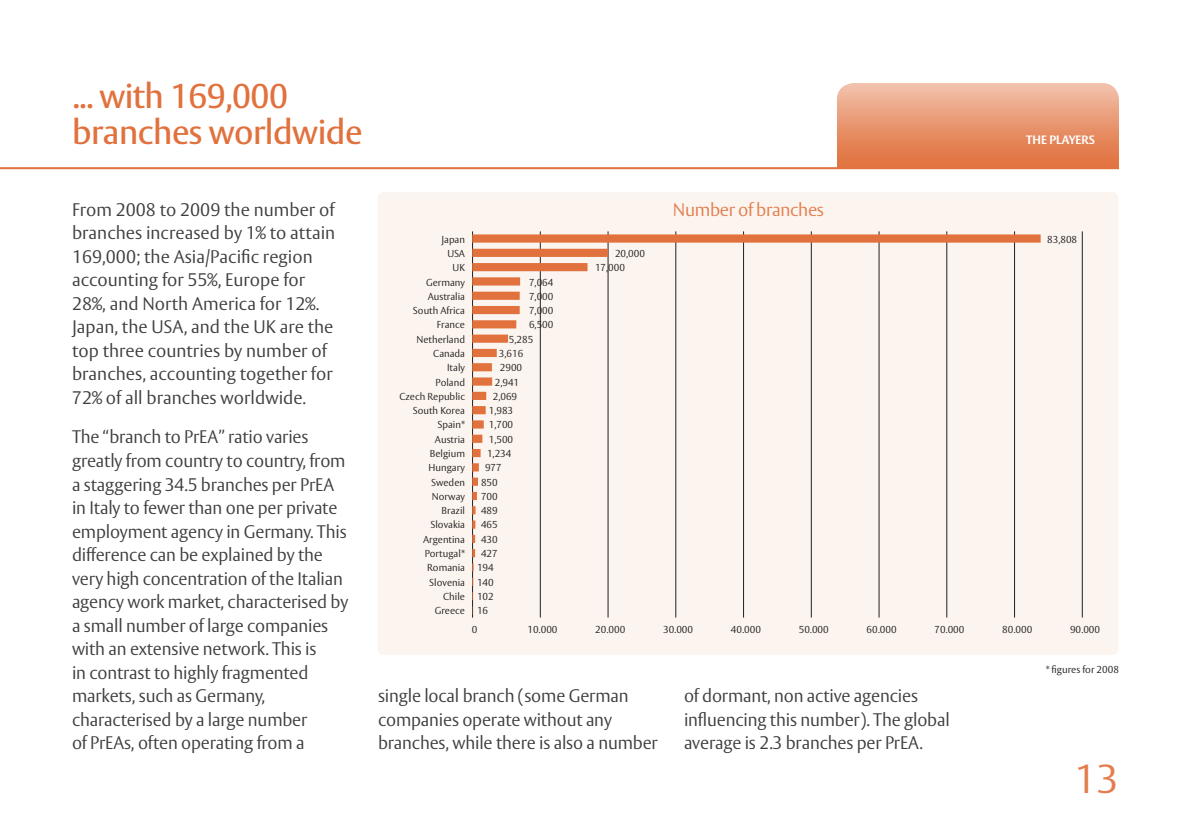
<style>
.page{position:relative;width:1191px;height:840px;background:#fff}
.page>*{position:absolute;margin:0;border:0;box-sizing:border-box;transform-origin:0 0}
.t1{font:300 40px "Vesta";color:#e47d4d}
.t2{font:500 34px/36px "Vesta";letter-spacing:-.015em;color:#e1713d}
.t3{font:300 18px/23.6px "Vesta";letter-spacing:-.01em;color:#3e3e3f}
.t4{font:300 18px "Vesta";letter-spacing:-.02em;color:#e47d4d}
.t5{font:700 12px "Vesta";letter-spacing:.085em;color:#fff}
.t6{font:300 10px/14.2px "Vesta";color:#231f20;text-align:right}
</style>
<div class="page">
<hr style="left:0;top:167px;width:1119px;height:2px;background:#e1713d">
<img style="left:837px;top:83px;width:282px;height:84px">
<div style="left:377px;top:192px;width:741px;height:462px;background:#fcf5ef;border-radius:6px"></div>
<hr style="left:1082px;top:231px;width:1px;height:386px;background:#231f20">
<hr style="left:1014px;top:231px;width:1px;height:386px;background:#231f20">
<hr style="left:946px;top:231px;width:1px;height:386px;background:#231f20">
<hr style="left:878px;top:231px;width:1px;height:386px;background:#231f20">
<hr style="left:811px;top:231px;width:1px;height:386px;background:#231f20">
<hr style="left:743px;top:231px;width:1px;height:386px;background:#231f20">
<hr style="left:675px;top:231px;width:1px;height:386px;background:#231f20">
<hr style="left:607px;top:231px;width:1px;height:386px;background:#231f20">
<hr style="left:540px;top:231px;width:1px;height:386px;background:#231f20">
<hr style="left:472px;top:231px;width:1px;height:386px;background:#231f20">
<svg style="left:472px;top:234px;width:568px;height:380px"></svg>
<h2 class="t2" style="left:72px;top:80px;width:292px">... with 169,000 branches worldwide</h2>
<p class="t5" style="left:1026px;top:133px;width:69px">THE PLAYERS</p>
<p class="t3" style="left:72px;top:198px;width:264px">From 2008 to 2009 the number of</p>
<p class="t4" style="left:673px;top:199px;width:153px">Number of branches</p>
<p class="t3" style="left:72px;top:222px;width:265px">branches increased by 1% to attain<br>169,000; the Asia/Pacific region accounting for 55%, Europe for<br>28%, and North America for 12%.<br>Japan, the USA, and the UK are the top three countries by number of branches, accounting together for<br>72% of all branches worldwide.</p>
<p class="t3" style="left:72px;top:426px;width:278px">The “branch to PrEA” ratio varies greatly from country to country, from a staggering 34.5 branches per PrEA in Italy to fewer than one per private employment agency in Germany. This difference can be explained by the very high concentration of the Italian agency work market, characterised by a small number of large companies with an extensive network. This is<br>in contrast to highly fragmented markets, such as Germany, characterised by a large number<br>of PrEAs, often operating from a</p>
<p class="t6" style="left:1047px;top:232px;width:31px">83,808</p>
<p class="t6" style="left:399px;top:232px;width:67px">Japan<br>USA<br>UK<br>Germany<br>Australia<br>South Africa<br>France<br>Netherland<br>Canada<br>Italy<br>Poland<br>Czech Republic<br>South Korea<br>Spain*<br>Austria<br>Belgium<br>Hungary<br>Sweden<br>Norway<br>Brazil<br>Slovakia<br>Argentina<br>Portugal*<br>Romania<br>Slovenia<br>Chile<br>Greece</p>
<p class="t6" style="left:595px;top:247px;width:51px;text-align:left;text-indent:20px">20,000<br>17,000</p>
<p class="t6" style="left:529px;top:275px;width:26px">7,064</p>
<p class="t6" style="left:529px;top:289px;width:26px">7,000</p>
<p class="t6" style="left:529px;top:304px;width:26px">7,000</p>
<p class="t6" style="left:529px;top:318px;width:26px">6,500</p>
<p class="t6" style="left:509px;top:332px;width:26px">5,285</p>
<p class="t6" style="left:499px;top:346px;width:26px">3,616</p>
<p class="t6" style="left:500px;top:361px;width:24px">2900</p>
<p class="t6" style="left:495px;top:375px;width:26px">2,941</p>
<p class="t6" style="left:493px;top:389px;width:26px">2,069</p>
<p class="t6" style="left:489px;top:404px;width:26px">1,983</p>
<p class="t6" style="left:489px;top:418px;width:26px">1,700</p>
<p class="t6" style="left:489px;top:432px;width:26px">1,500</p>
<p class="t6" style="left:487px;top:446px;width:26px">1,234</p>
<p class="t6" style="left:485px;top:461px;width:18px">977</p>
<p class="t6" style="left:481px;top:475px;width:18px">850</p>
<p class="t6" style="left:481px;top:489px;width:18px">700</p>
<p class="t6" style="left:481px;top:503px;width:18px">489</p>
<p class="t6" style="left:481px;top:518px;width:18px">465</p>
<p class="t6" style="left:481px;top:532px;width:18px">430</p>
<p class="t6" style="left:481px;top:546px;width:18px">427</p>
<p class="t6" style="left:477px;top:561px;width:18px">194</p>
<p class="t6" style="left:477px;top:575px;width:18px">140</p>
<p class="t6" style="left:477px;top:589px;width:18px">102</p>
<p class="t6" style="left:477px;top:603px;width:13px">16</p>
<p class="t6" style="left:472px;top:623px;width:7px">0</p>
<p class="t6" style="left:527px;top:623px;width:32px">10.000</p>
<p class="t6" style="left:595px;top:623px;width:32px">20.000</p>
<p class="t6" style="left:663px;top:623px;width:32px">30.000</p>
<p class="t6" style="left:731px;top:623px;width:32px">40.000</p>
<p class="t6" style="left:798px;top:623px;width:32px">50.000</p>
<p class="t6" style="left:866px;top:623px;width:32px">60.000</p>
<p class="t6" style="left:934px;top:623px;width:32px">70.000</p>
<p class="t6" style="left:1002px;top:623px;width:32px">80.000</p>
<p class="t6" style="left:1070px;top:623px;width:32px">90.000</p>
<p class="t6" style="left:1045px;top:662px;width:75px">* figures for 2008</p>
<p class="t3" style="left:378px;top:684px;width:281px">single local branch (some German companies operate without any branches, while there is also a number</p>
<p class="t3" style="left:684px;top:684px;width:267px">of dormant, non active agencies influencing this number). The global average is 2.3 branches per PrEA.</p>
<h1 class="t1" style="left:1074px;top:754px;width:46px">13</h1>
</div>
